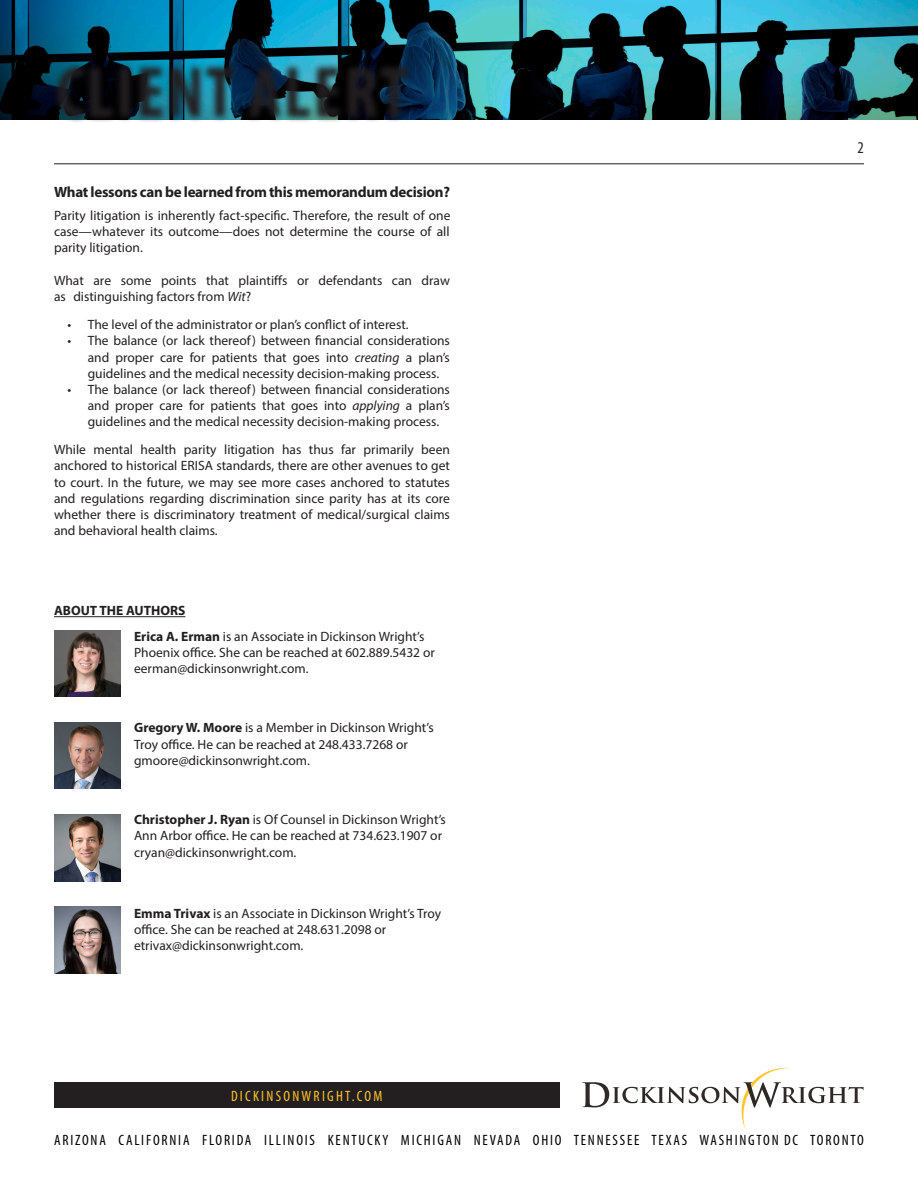
<style>
.page{position:relative;width:918px;height:1188px;background:#fff}
.page>*{position:absolute;margin:0;border:0;box-sizing:border-box;transform-origin:0 0}
.t1{font:condensed 16.5px "Myriad Pro";color:#231f20}
.t2{font:condensed 15px "Myriad Pro";letter-spacing:.12em;color:#000}
.t3{font:700 15px "Myriad Pro";letter-spacing:-.02em;color:#231f20}
.t4{font:condensed 15px "Myriad Pro";letter-spacing:.15em;color:#fec427}
.t5{font:13.5px/16.2px "Myriad Pro";color:#231f20}
.t6{font:700 13.5px "Myriad Pro";color:#231f20}
.s1{font-style:italic}
.s2{font-weight:700}
</style>
<div class="page">
<img style="left:0;top:0;width:918px;height:120px">
<hr style="left:54px;top:163px;width:810px;height:1px;background:#231f20">
<svg style="left:52px;top:61px;width:362px;height:61px;background:#1c3b47"></svg>
<div style="left:54px;top:1082px;width:505px;height:26px;background:#231f20"></div>
<svg style="left:582px;top:1068px;width:282px;height:61px"></svg>
<hr style="left:54px;top:616px;width:131px;height:1px;background:#231f20">
<img style="left:54px;top:630px;width:67px;height:67px">
<img style="left:54px;top:722px;width:67px;height:67px">
<img style="left:54px;top:815px;width:67px;height:66px">
<img style="left:54px;top:907px;width:67px;height:66px">
<p class="t3" style="left:54px;top:182px;width:398px">What lessons can be learned from this memorandum decision?</p>
<p class="t5" style="left:54px;top:207px;width:398px;text-align:justify">Parity litigation is inherently fact-specific. Therefore, the result of one case—whatever its outcome—does not determine the course of all parity litigation.</p>
<p class="t5" style="left:54px;top:272px;width:398px">What are some points that plaintiffs or defendants can draw as distinguishing factors from <span class="s1">Wit</span>?</p>
<p class="t5" style="left:68px;top:316px;width:343px">• The level of the administrator or plan’s conflict of interest.</p>
<p class="t5" style="left:88px;top:333px;width:364px;text-align:justify;text-indent:-20px">• The balance (or lack thereof) between financial considerations and proper care for patients that goes into <span class="s1">creating</span> a plan’s guidelines and the medical necessity decision-making process.</p>
<p class="t5" style="left:88px;top:381px;width:364px;text-align:justify;text-indent:-20px">• The balance (or lack thereof) between financial considerations and proper care for patients that goes into <span class="s1">applying</span> a plan’s guidelines and the medical necessity decision-making process.</p>
<p class="t5" style="left:54px;top:441px;width:398px;text-align:justify">While mental health parity litigation has thus far primarily been anchored to historical ERISA standards, there are other avenues to get to court. In the future, we may see more cases anchored to statutes and regulations regarding discrimination since parity has at its core whether there is discriminatory treatment of medical/surgical claims and behavioral health claims.</p>
<p class="t6" style="left:54px;top:602px;width:133px">ABOUT THE AUTHORS</p>
<p class="t5" style="left:134px;top:628px;width:302px"><span class="s2">Erica A. Erman</span> is an Associate in Dickinson Wright’s<br>Phoenix office. She can be reached at 602.889.5432 or eerman@dickinsonwright.com.</p>
<p class="t5" style="left:134px;top:720px;width:301px"><span class="s2">Gregory W. Moore</span> is a Member in Dickinson Wright’s<br>Troy office. He can be reached at 248.433.7268 or gmoore@dickinsonwright.com.</p>
<p class="t5" style="left:134px;top:811px;width:313px"><span class="s2">Christopher J. Ryan</span> is Of Counsel in Dickinson Wright’s<br>Ann Arbor office. He can be reached at 734.623.1907 or cryan@dickinsonwright.com.</p>
<p class="t5" style="left:134px;top:905px;width:309px"><span class="s2">Emma Trivax</span> is an Associate in Dickinson Wright’s Troy office. She can be reached at 248.631.2098 or etrivax@dickinsonwright.com.</p>
<p class="t1" style="left:858px;top:138px;width:8px">2</p>
<p class="t4" style="left:231px;top:1087px;width:153px">DICKINSONWRIGHT.COM</p>
<p class="t2" style="left:54px;top:1131px;width:811px">ARIZONA CALIFORNIA FLORIDA ILLINOIS KENTUCKY MICHIGAN NEVADA OHIO TENNESSEE TEXAS WASHINGTON DC TORONTO</p>
</div>
